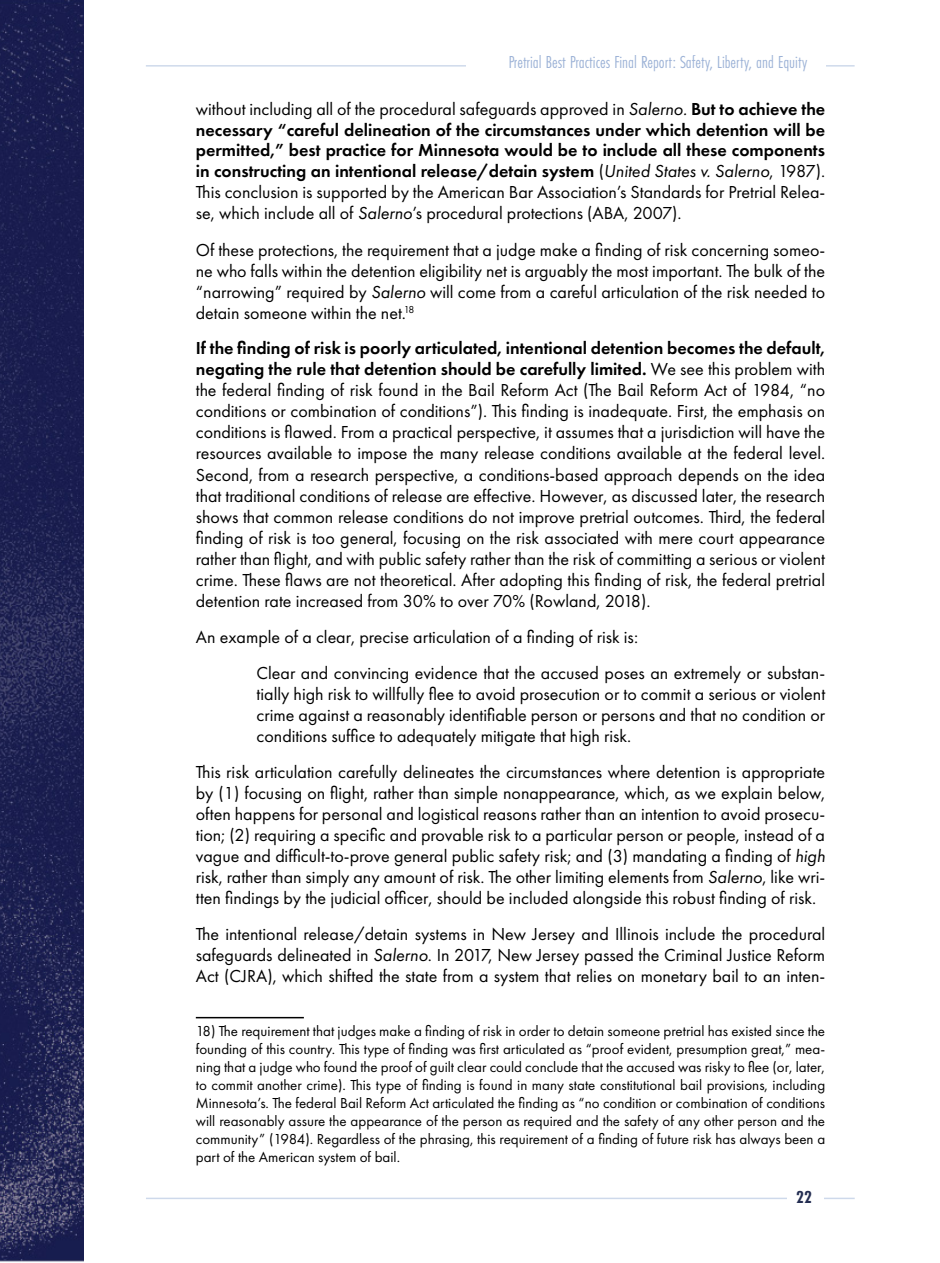
<style>
.page{position:relative;width:940px;height:1263px;background:#fff}
.page>*{position:absolute;margin:0;border:0;box-sizing:border-box;transform-origin:0 0}
.t1{font:18px/21px "Futura PT";color:#000;text-align:justify}
.t2{font:600 18px/20.9px "Futura PT";color:#000;text-align:justify}
.t3{font:18px "Futura PT Cond";color:#5c80bc}
.t4{font:700 18px "Futura PT Cond";color:#242e52}
.Footnotes{font:15px/18px "Futura PT";color:#000;text-align:justify}
.s1{font-weight:400}
.s2{font-weight:400;font-style:italic}
.s3{font-style:italic}
.s4{font-weight:600}
</style>
<div class="page">
<img style="left:0;top:0;width:83px;height:1262px">
<hr style="left:146px;top:65px;width:708px;height:2px;background:#5c80bc">
<hr style="left:146px;top:1197px;width:708px;height:2px;background:#5c80bc">
<div style="left:467px;top:50px;width:359px;height:30px;background:#fff"></div>
<div style="left:787px;top:1181px;width:37px;height:30px;background:#fff"></div>
<hr style="left:196px;top:1017px;width:108px;height:1px;background:#000">
<p class="t3" style="left:508px;top:52px;width:300px">Pretrial Best Practices Final Report: Safety, Liberty, and Equity</p>
<p class="t2" style="left:196px;top:98px;width:631px"><span class="s1">without including all of the procedural safeguards approved in</span> <span class="s2">Salerno.</span> But to achieve the necessary “careful delineation of the circumstances under which detention will be permitted,” best practice for Minnesota would be to include all these components in constructing an intentional release/detain system <span class="s1">(</span><span class="s2">United States v. Salerno</span><span class="s1">, 1987).<br>This conclusion is supported by the American Bar Association’s Standards for Pretrial Relea&shy;se, which include all of</span> <span class="s2">Salerno</span><span class="s1">’s procedural protections (ABA, 2007).</span></p>
<p class="t1" style="left:196px;top:239px;width:631px">Of these protections, the requirement that a judge make a finding of risk concerning someo&shy;ne who falls within the detention eligibility net is arguably the most important. The bulk of the “narrowing” required by <span class="s3">Salerno</span> will come from a careful articulation of the risk needed to detain someone within the net.<sup>18</sup></p>
<p class="t1" style="left:196px;top:338px;width:631px"><span class="s4">If the finding of risk is poorly articulated, intentional detention becomes the default, negating the rule that detention should be carefully limited.</span> We see this problem with the federal finding of risk found in the Bail Reform Act (The Bail Reform Act of 1984, “no conditions or combination of conditions”). This finding is inadequate. First, the emphasis on conditions is flawed. From a practical perspective, it assumes that a jurisdiction will have the resources available to impose the many release conditions available at the federal level.<br>Second, from a research perspective, a conditions-based approach depends on the idea that traditional conditions of release are effective. However, as discussed later, the research shows that common release conditions do not improve pretrial outcomes. Third, the federal finding of risk is too general, focusing on the risk associated with mere court appearance rather than flight, and with public safety rather than the risk of committing a serious or violent crime. These flaws are not theoretical. After adopting this finding of risk, the federal pretrial detention rate increased from 30% to over 70% (Rowland, 2018).</p>
<p class="t1" style="left:196px;top:626px;width:444px">An example of a clear, precise articulation of a finding of risk is:</p>
<p class="t1" style="left:256px;top:662px;width:570px">Clear and convincing evidence that the accused poses an extremely or substan&shy;tially high risk to willfully flee to avoid prosecution or to commit a serious or violent crime against a reasonably identifiable person or persons and that no condition or conditions suffice to adequately mitigate that high risk.</p>
<p class="t1" style="left:196px;top:761px;width:631px">This risk articulation carefully delineates the circumstances where detention is appropriate by (1) focusing on flight, rather than simple nonappearance, which, as we explain below, often happens for personal and logistical reasons rather than an intention to avoid prosecu&shy;tion; (2) requiring a specific and provable risk to a particular person or people, instead of a vague and difficult-to-prove general public safety risk; and (3) mandating a finding of <span class="s3">high </span>risk, rather than simply any amount of risk. The other limiting elements from <span class="s3">Salerno</span>, like wri&shy;tten findings by the judicial officer, should be included alongside this robust finding of risk.</p>
<p class="t1" style="left:196px;top:923px;width:631px">The intentional release/detain systems in New Jersey and Illinois include the procedural safeguards delineated in <span class="s3">Salerno</span>. In 2017, New Jersey passed the Criminal Justice Reform Act (CJRA), which shifted the state from a system that relies on monetary bail to an inten-</p>
<p class="Footnotes" style="left:196px;top:1021px;width:631px">18) The requirement that judges make a finding of risk in order to detain someone pretrial has existed since the founding of this country. This type of finding was first articulated as “proof evident, presumption great,” mea&shy;ning that a judge who found the proof of guilt clear could conclude that the accused was risky to flee (or, later, to commit another crime). This type of finding is found in many state constitutional bail provisions, including Minnesota’s. The federal Bail Reform Act articulated the finding as “no condition or combination of conditions will reasonably assure the appearance of the person as required and the safety of any other person and the community” (1984). Regardless of the phrasing, this requirement of a finding of future risk has always been a part of the American system of bail.</p>
<p class="t4" style="left:796px;top:1186px;width:17px">22</p>
</div>
